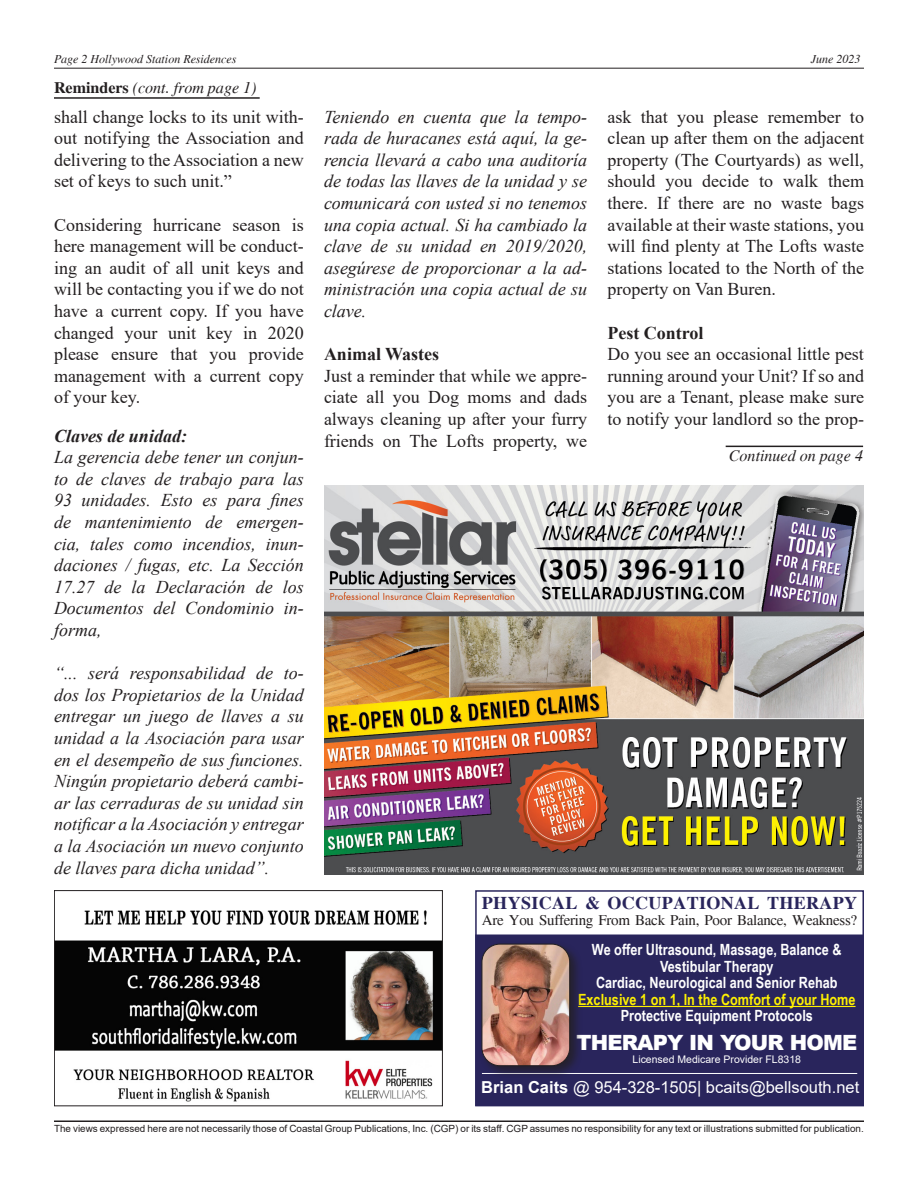
<style>
.page{position:relative;width:918px;height:1188px;background:#fff}
.page>*{position:absolute;margin:0;border:0;box-sizing:border-box;transform-origin:0 0}
.t1{font:900 21px "Arial";letter-spacing:-.04em;color:#fff}
.t2{font:18px/21.6px "Times New Roman";color:#231f20;text-align:justify}
.t3{font:italic 18px/21.6px "Times New Roman";color:#231f20;text-align:justify}
.t4{font:700 18px "Times";letter-spacing:.02em;color:#29255c}
.t5{font:700 18px "Times New Roman";color:#231f20}
.t6{font:italic 700 18px "Times New Roman";color:#231f20}
.t7{font:16.5px "Arial";color:#fff}
.t8{font:italic 16.05px "Times";color:#231f20}
.t9{font:700 15.45px/16.5px "Arial Narrow";color:#fff;text-align:center}
.t10{font:700 15.45px "Arial Narrow";color:#fff101}
.t11{font:15px "Times";letter-spacing:-.02em;color:#231f20}
.t12{font:italic 12px "Times";color:#231f20}
.t13{font:10.5px "Arial";color:#fff}
.t14{font:9.9px "Arial";color:#231f20}
.s1{font-weight:700;font-style:normal}
.s2{font-weight:700}
</style>
<div class="page">
<hr style="left:54px;top:68px;width:810px;height:1px;background:#231f20">
<hr style="left:54px;top:1120px;width:810px;height:2px;background:#231f20">
<hr style="left:726px;top:446px;width:137px;height:1px;background:#231f20">
<hr style="left:54px;top:97px;width:206px;height:2px;background:#231f20">
<div style="left:476px;top:935px;width:387px;height:170px;background:#29255c"></div>
<div style="left:475px;top:890px;width:389px;height:216px;border:1px solid #29255c"></div>
<hr style="left:578px;top:1006px;width:278px;height:1px;background:#fff101">
<hr style="left:482px;top:1073px;width:375px;height:1px;background:#fff">
<div style="left:479px;top:941px;width:104px;height:137px;background:#231f20;opacity:.75"></div>
<img style="left:482px;top:944px;width:88px;height:122px">
<div style="left:482px;top:944px;width:88px;height:122px;border:1px solid #231f20;border-radius:18px"></div>
<img style="left:324px;top:486px;width:540px;height:388px">
<img style="left:56px;top:910px;width:385px;height:192px">
<div style="left:54px;top:890px;width:389px;height:216px;border:1px solid #231f20"></div>
<p class="t12" style="left:54px;top:52px;width:184px">Page 2 Hollywood Station Residences</p>
<p class="t12" style="left:811px;top:52px;width:51px">June 2023</p>
<p class="t8" style="left:54px;top:79px;width:204px"><span class="s1">Reminders</span> (cont. from page 1)</p>
<p class="t2" style="left:54px;top:105px;width:251px">shall change locks to its unit with&shy;out notifying the Association and delivering to the Association a new set of keys to such unit.”</p>
<p class="t2" style="left:54px;top:213px;width:251px">Considering hurricane season is here management will be conduct&shy;ing an audit of all unit keys and will be contacting you if we do not have a current copy. If you have changed your unit key in 2020 please ensure that you provide management with a current copy of your key.</p>
<p class="t6" style="left:54px;top:423px;width:135px">Claves de unidad:</p>
<p class="t3" style="left:54px;top:446px;width:251px">La gerencia debe tener un conjun&shy;to de claves de trabajo para las 93 unidades. Esto es para fines de mantenimiento de emergen&shy;cia, tales como incendios, inun&shy;daciones / fugas, etc. La Sección 17.27 de la Declaración de los Documentos del Condominio in&shy;forma,</p>
<p class="t3" style="left:54px;top:662px;width:251px">“... será responsabilidad de to&shy;dos los Propietarios de la Unidad entregar un juego de llaves a su unidad a la Asociación para usar en el desempeño de sus funciones.<br>Ningún propietario deberá cambi&shy;ar las cerraduras de su unidad sin notificar a la Asociación y entregar a la Asociación un nuevo conjunto de llaves para dicha unidad”.</p>
<p class="t3" style="left:324px;top:105px;width:265px">Teniendo en cuenta que la tempo&shy;rada de huracanes está aquí, la ge&shy;rencia llevará a cabo una auditoría de todas las llaves de la unidad y se comunicará con usted si no tenemos una copia actual. Si ha cambiado la clave de su unidad en 2019/2020, asegúrese de proporcionar a la ad&shy;ministración una copia actual de su clave.</p>
<p class="t5" style="left:324px;top:341px;width:117px">Animal Wastes</p>
<p class="t2" style="left:324px;top:364px;width:265px">Just a reminder that while we appre&shy;ciate all you Dog moms and dads always cleaning up after your furry friends on The Lofts property, we</p>
<p class="t2" style="left:608px;top:105px;width:258px">ask that you please remember to clean up after them on the adjacent property (The Courtyards) as well, should you decide to walk them there. If there are no waste bags available at their waste stations, you will find plenty at The Lofts waste stations located to the North of the property on Van Buren.</p>
<p class="t5" style="left:608px;top:320px;width:98px">Pest Control</p>
<p class="t2" style="left:608px;top:343px;width:258px">Do you see an occasional little pest running around your Unit? If so and you are a Tenant, please make sure to notify your landlord so the prop-</p>
<p class="t8" style="left:729px;top:447px;width:136px">Continued on page 4</p>
<p class="t4" style="left:482px;top:893px;width:377px">PHYSICAL &amp; OCCUPATIONAL THERAPY</p>
<p class="t11" style="left:482px;top:912px;width:377px">Are You Suffering From Back Pain, Poor Balance, Weakness?</p>
<p class="t9" style="left:592px;top:941px;width:251px">We offer Ultrasound, Massage, Balance &amp;<br>Vestibular Therapy<br>Cardiac, Neurological and Senior Rehab</p>
<p class="t10" style="left:578px;top:988px;width:279px">Exclusive 1 on 1, In the Comfort of your Home</p>
<p class="t9" style="left:621px;top:1007px;width:194px">Protective Equipment Protocols</p>
<p class="t1" style="left:576px;top:1027px;width:282px">THERAPY IN YOUR HOME</p>
<p class="t13" style="left:633px;top:1052px;width:170px">Licensed Medicare Provider FL8318</p>
<p class="t7" style="left:481px;top:1075px;width:380px"><span class="s2">Brian Caits</span> @ 954-328-1505| bcaits@bellsouth.net</p>
<p class="t14" style="left:54px;top:1122px;width:811px">The views expressed here are not necessarily those of Coastal Group Publications, Inc. (CGP) or its staff. CGP assumes no responsibility for any text or illustrations submitted for publication.</p>
</div>
